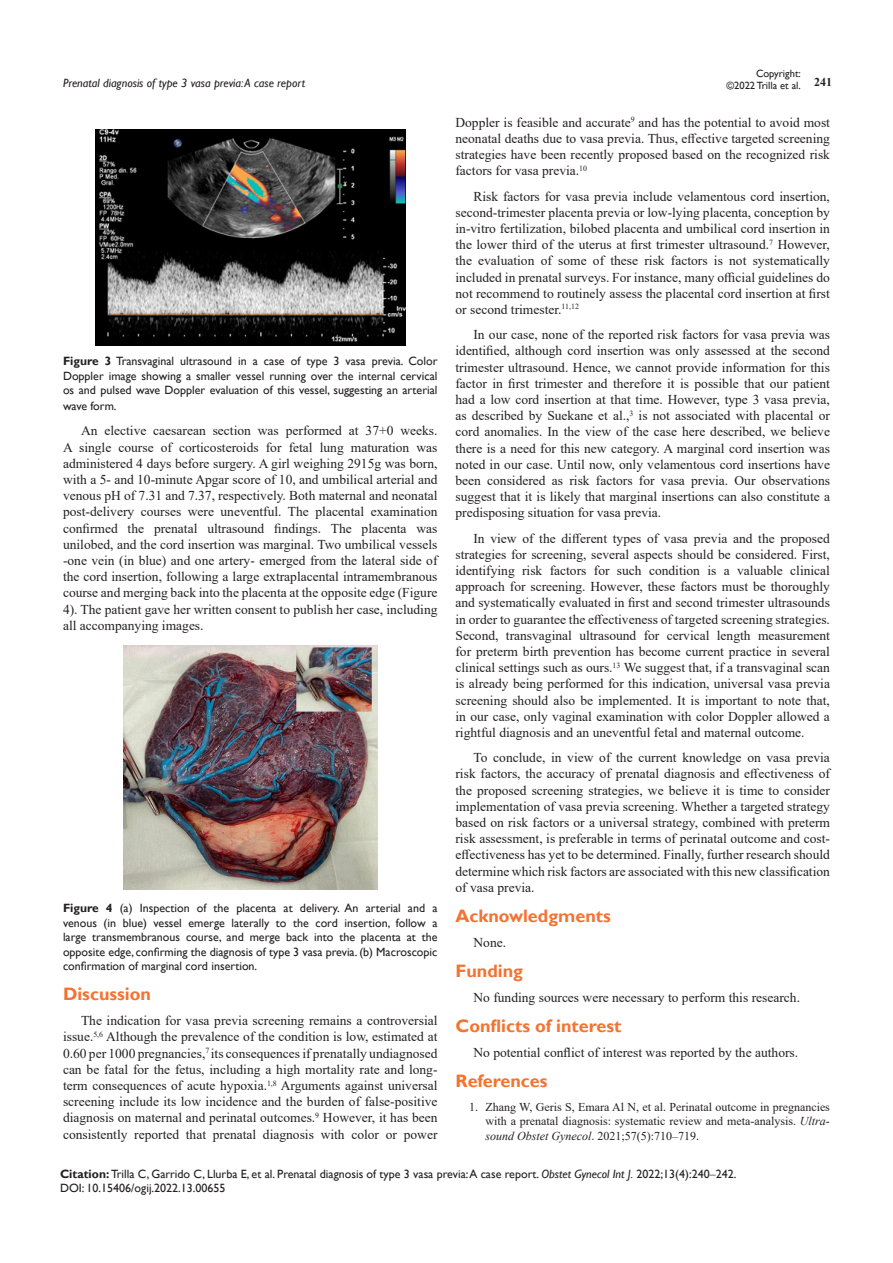
<style>
.page{position:relative;width:893px;height:1263px;background:#fff}
.page>*{position:absolute;margin:0;border:0;box-sizing:border-box;transform-origin:0 0}
.List_Paragraph{font:700 18px "Gill Sans";color:#f37331}
.t1{font:13.5px/16.2px "Times New Roman";color:#231f20;text-align:justify}
.Citation{font:12px/14.4px "Gill Sans";color:#231f20;text-align:justify}
.t2{font:12px/14.4px "Times New Roman";color:#231f20;text-align:justify}
.t3{font:italic 12px "Gill Sans";color:#231f20}
.t4{font:700 12px "Times New Roman";color:#231f20}
.t5{font:10.5px/12.6px "Gill Sans";color:#231f20;text-align:right}
.s1{font-weight:700}
.s2{font-style:italic}
.s3{font-family:"Times New Roman"}
</style>
<div class="page">
<img style="left:95px;top:129px;width:311px;height:216px">
<img style="left:124px;top:645px;width:253px;height:245px">
<p class="t5" style="left:726px;top:67px;width:76px">Copyright: ©2022 Trilla et al.</p>
<p class="t3" style="left:63px;top:76px;width:244px">Prenatal diagnosis of type 3 vasa previa: A case report</p>
<p class="t4" style="left:814px;top:73px;width:19px">241</p>
<p class="Citation" style="left:63px;top:354px;width:376px"><span class="s1">Figure 3</span> Transvaginal ultrasound in a case of type 3 vasa previa. Color Doppler image showing a smaller vessel running over the internal cervical os and pulsed wave Doppler evaluation of this vessel, suggesting an arterial</p>
<p class="Citation" style="left:63px;top:399px;width:55px">wave form.</p>
<p class="t1" style="left:63px;top:422px;width:376px;text-indent:18px">An elective caesarean section was performed at 37+0 weeks.<br>A single course of corticosteroids for fetal lung maturation was administered 4 days before surgery. A girl weighing 2915g was born, with a 5- and 10-minute Apgar score of 10, and umbilical arterial and venous pH of 7.31 and 7.37, respectively. Both maternal and neonatal post-delivery courses were uneventful. The placental examination confirmed the prenatal ultrasound findings. The placenta was unilobed, and the cord insertion was marginal. Two umbilical vessels -one vein (in blue) and one artery- emerged from the lateral side of the cord insertion, following a large extraplacental intramembranous course and merging back into the placenta at the opposite edge (Figure 4). The patient gave her written consent to publish her case, including all accompanying images.</p>
<p class="Citation" style="left:63px;top:901px;width:376px"><span class="s1">Figure 4</span> (a) Inspection of the placenta at delivery. An arterial and a venous (in blue) vessel emerge laterally to the cord insertion, follow a large transmembranous course, and merge back into the placenta at the opposite edge, confirming the diagnosis of type 3 vasa previa. (b) Macroscopic confirmation of marginal cord insertion.</p>
<p class="List_Paragraph" style="left:63px;top:983px;width:89px">Discussion</p>
<p class="t1" style="left:63px;top:1012px;width:376px;text-indent:18px">The indication for vasa previa screening remains a controversial issue.<sup>5,6</sup> Although the prevalence of the condition is low, estimated at 0.60 per 1000 pregnancies,<sup>7</sup> its consequences if prenatally undiagnosed can be fatal for the fetus, including a high mortality rate and long&shy;term consequences of acute hypoxia.<sup>1,8</sup> Arguments against universal screening include its low incidence and the burden of false-positive diagnosis on maternal and perinatal outcomes.<sup>9</sup> However, it has been consistently reported that prenatal diagnosis with color or power</p>
<p class="t1" style="left:455px;top:114px;width:376px">Doppler is feasible and accurate<sup>9</sup> and has the potential to avoid most neonatal deaths due to vasa previa. Thus, effective targeted screening strategies have been recently proposed based on the recognized risk factors for vasa previa.<sup>10</sup></p>
<p class="t1" style="left:455px;top:187px;width:376px;text-indent:18px">Risk factors for vasa previa include velamentous cord insertion, second-trimester placenta previa or low-lying placenta, conception by in-vitro fertilization, bilobed placenta and umbilical cord insertion in the lower third of the uterus at first trimester ultrasound.<sup>7</sup> However, the evaluation of some of these risk factors is not systematically included in prenatal surveys. For instance, many official guidelines do not recommend to routinely assess the placental cord insertion at first or second trimester.<sup>11,12</sup></p>
<p class="t1" style="left:455px;top:326px;width:376px;text-indent:18px">In our case, none of the reported risk factors for vasa previa was identified, although cord insertion was only assessed at the second trimester ultrasound. Hence, we cannot provide information for this factor in first trimester and therefore it is possible that our patient had a low cord insertion at that time. However, type 3 vasa previa, as described by Suekane et al.,<sup>3</sup> is not associated with placental or cord anomalies. In the view of the case here described, we believe there is a need for this new category. A marginal cord insertion was noted in our case. Until now, only velamentous cord insertions have been considered as risk factors for vasa previa. Our observations suggest that it is likely that marginal insertions can also constitute a predisposing situation for vasa previa.</p>
<p class="t1" style="left:455px;top:529px;width:376px;text-indent:18px">In view of the different types of vasa previa and the proposed strategies for screening, several aspects should be considered. First, identifying risk factors for such condition is a valuable clinical approach for screening. However, these factors must be thoroughly and systematically evaluated in first and second trimester ultrasounds in order to guarantee the effectiveness of targeted screening strategies.<br>Second, transvaginal ultrasound for cervical length measurement for preterm birth prevention has become current practice in several clinical settings such as ours.<sup>13</sup> We suggest that, if a transvaginal scan is already being performed for this indication, universal vasa previa screening should also be implemented. It is important to note that, in our case, only vaginal examination with color Doppler allowed a rightful diagnosis and an uneventful fetal and maternal outcome.</p>
<p class="t1" style="left:455px;top:749px;width:376px;text-indent:18px">To conclude, in view of the current knowledge on vasa previa risk factors, the accuracy of prenatal diagnosis and effectiveness of the proposed screening strategies, we believe it is time to consider implementation of vasa previa screening. Whether a targeted strategy based on risk factors or a universal strategy, combined with preterm risk assessment, is preferable in terms of perinatal outcome and cost&shy;effectiveness has yet to be determined. Finally, further research should determine which risk factors are associated with this new classification of vasa previa.</p>
<p class="List_Paragraph" style="left:455px;top:905px;width:157px">Acknowledgments</p>
<p class="t1" style="left:473px;top:934px;width:34px">None.</p>
<p class="List_Paragraph" style="left:455px;top:960px;width:69px">Funding</p>
<p class="t1" style="left:473px;top:989px;width:328px">No funding sources were necessary to perform this research.</p>
<p class="List_Paragraph" style="left:455px;top:1015px;width:168px">Conflicts of interest</p>
<p class="t1" style="left:473px;top:1044px;width:326px">No potential conflict of interest was reported by the authors.</p>
<p class="List_Paragraph" style="left:455px;top:1070px;width:94px">References</p>
<p class="t2" style="left:485px;top:1099px;width:346px;text-indent:-16px">1. Zhang W, Geris S, Emara Al N, et al. Perinatal outcome in pregnancies with a prenatal diagnosis: systematic review and meta‐analysis. <span class="s2">Ultra&shy;sound Obstet Gynecol</span>. 2021;57(5):710–719.</p>
<p class="Citation" style="left:60px;top:1167px;width:678px"><span class="s1">Citation:</span> Trilla C, Garrido C, Llurba E, et al. Prenatal diagnosis of type 3 vasa previa: A case report. <span class="s2">Obstet Gynecol Int J.</span> 2022;13(4):240<span class="s3">‒</span>242.</p>
<p class="Citation" style="left:60px;top:1181px;width:167px">DOI: 10.15406/ogij.2022.13.00655</p>
</div>
